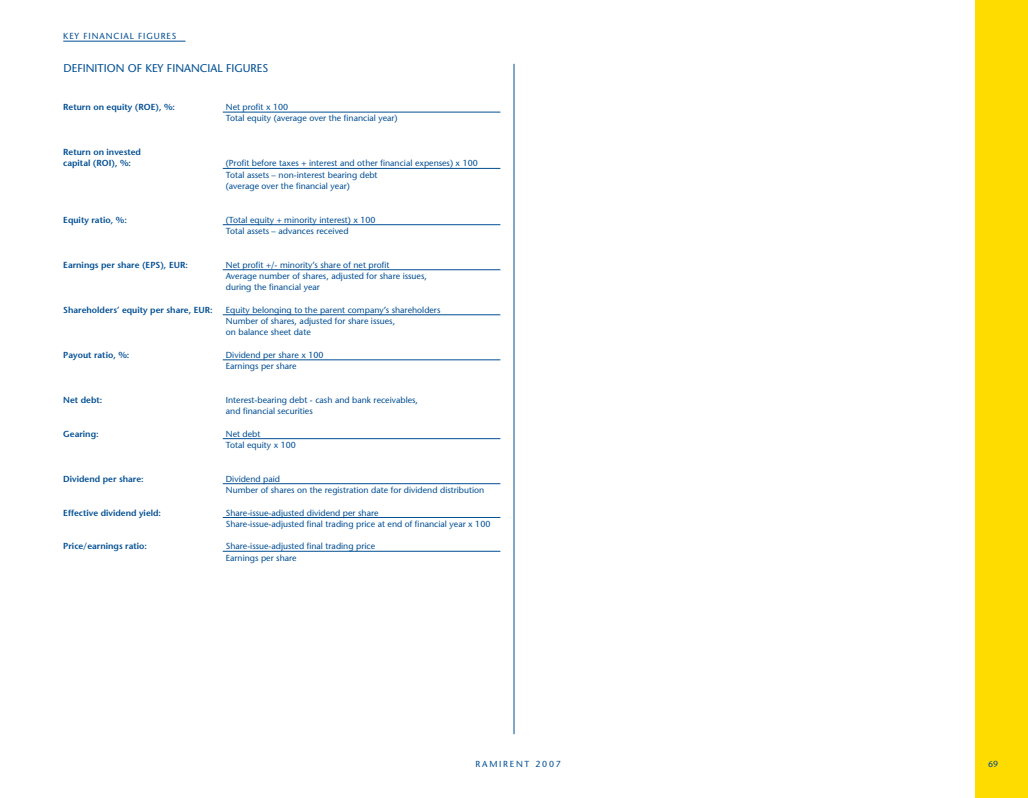
<style>
.page{position:relative;width:1028px;height:798px;background:#fff}
.page>*{position:absolute;margin:0;border:0;box-sizing:border-box;transform-origin:0 0}
.t1{font:500 11.25px "Stone Sans Std";color:#004e93}
.t2{font:500 8.75px/11.2px "Stone Sans Std";color:#004e93}
.t3{font:600 8.75px/11.2px "Stone Sans Std";color:#004e93}
.t4{font:500 8.75px "Stone Sans Std";letter-spacing:.1em;color:#004e93}
.t5{font:500 8.75px "ITC Stone Sans Pro";letter-spacing:.2em;color:#004e93}
.s1{font-weight:500}
.s2{font-weight:600}
</style>
<div class="page">
<div style="left:974px;top:0;width:54px;height:797px;background:#ffdc00"></div>
<hr style="left:223px;top:112px;width:277px;height:1px;background:#004e93">
<hr style="left:223px;top:168px;width:277px;height:1px;background:#004e93">
<hr style="left:223px;top:224px;width:277px;height:1px;background:#004e93">
<hr style="left:223px;top:269px;width:277px;height:1px;background:#004e93">
<hr style="left:223px;top:314px;width:277px;height:1px;background:#004e93">
<hr style="left:223px;top:359px;width:277px;height:1px;background:#004e93">
<hr style="left:223px;top:438px;width:277px;height:1px;background:#004e93">
<hr style="left:223px;top:483px;width:277px;height:1px;background:#004e93">
<hr style="left:223px;top:517px;width:277px;height:1px;background:#004e93">
<hr style="left:223px;top:551px;width:277px;height:1px;background:#004e93">
<hr style="left:513px;top:64px;width:1px;height:669px;background:#004e93">
<hr style="left:63px;top:41px;width:122px;height:1px;background:#004e93">
<p class="t4" style="left:63px;top:31px;width:114px">key financial figures</p>
<p class="t1" style="left:63px;top:61px;width:15px">DEFINITION</p>
<p class="t1" style="left:128px;top:61px;width:47px">OF KEY FINAN</p>
<p class="t1" style="left:200px;top:61px;width:63px">CIAL FIGURES</p>
<p class="t3" style="left:63px;top:101px;width:113px">Return on equity (ROE), %:</p>
<p class="t2" style="left:226px;top:101px;width:173px">N et profit x 100<br>Total equity (average over the financial year)</p>
<p class="t3" style="left:63px;top:146px;width:79px">Return on invested capital (ROI), %:</p>
<p class="t2" style="left:226px;top:158px;width:253px">(Profit before taxes + interest and other financial expenses) x 100<br>Total assets – non-interest bearing debt<br>(average over the financial year)</p>
<p class="t3" style="left:63px;top:214px;width:65px">Equity ratio, %:</p>
<p class="t2" style="left:226px;top:214px;width:151px">(Total equity + minority interest) x 100<br>Total assets – advances received</p>
<p class="t3" style="left:63px;top:259px;width:148px">Earnings per share (EPS), EUR: <span class="s1">N</span></p>
<p class="t2" style="left:226px;top:259px;width:203px;text-indent:7px">et profit +/- minority’s share of net profit<br>Average number of shares, adjusted for share issues, during the financial year</p>
<p class="t2" style="left:226px;top:304px;width:216px;text-indent:-162px"><span class="s2">Shareholders’ equity per share, EUR:</span> Equity belonging to the parent company’s shareholders<br>N umber of shares, adjusted for share issues,<br>on balance sheet date</p>
<p class="t3" style="left:63px;top:349px;width:68px">Payout ratio, %:</p>
<p class="t2" style="left:226px;top:349px;width:99px">Dividend per share x 100<br>Earnings per share</p>
<p class="t3" style="left:63px;top:394px;width:41px">Net debt:</p>
<p class="t2" style="left:226px;top:394px;width:194px">I nterest-bearing debt - cash and bank receivables, and financial securities</p>
<p class="t3" style="left:63px;top:428px;width:37px">Gearing:</p>
<p class="t2" style="left:226px;top:428px;width:71px">Net debt<br>Total equity x 100</p>
<p class="t3" style="left:63px;top:473px;width:82px">Dividend per share:</p>
<p class="t2" style="left:226px;top:473px;width:260px">Dividend paid<br>N umber of shares on the registration date for dividend distribution</p>
<p class="t3" style="left:63px;top:506px;width:99px">Effective dividend yield:</p>
<p class="t2" style="left:226px;top:506px;width:266px">Share-issue-adjusted dividend per share<br>Share-issue-adjusted final trading price at end of financial year x 100</p>
<p class="t3" style="left:63px;top:540px;width:85px">Price/earnings ratio:</p>
<p class="t2" style="left:226px;top:540px;width:151px">S hare-issue-adjusted final trading price<br>Earnings per share</p>
<p class="t5" style="left:475px;top:758px;width:87px">RAMIRENT 2007</p>
<p class="t5" style="left:988px;top:758px;width:12px">69</p>
</div>
